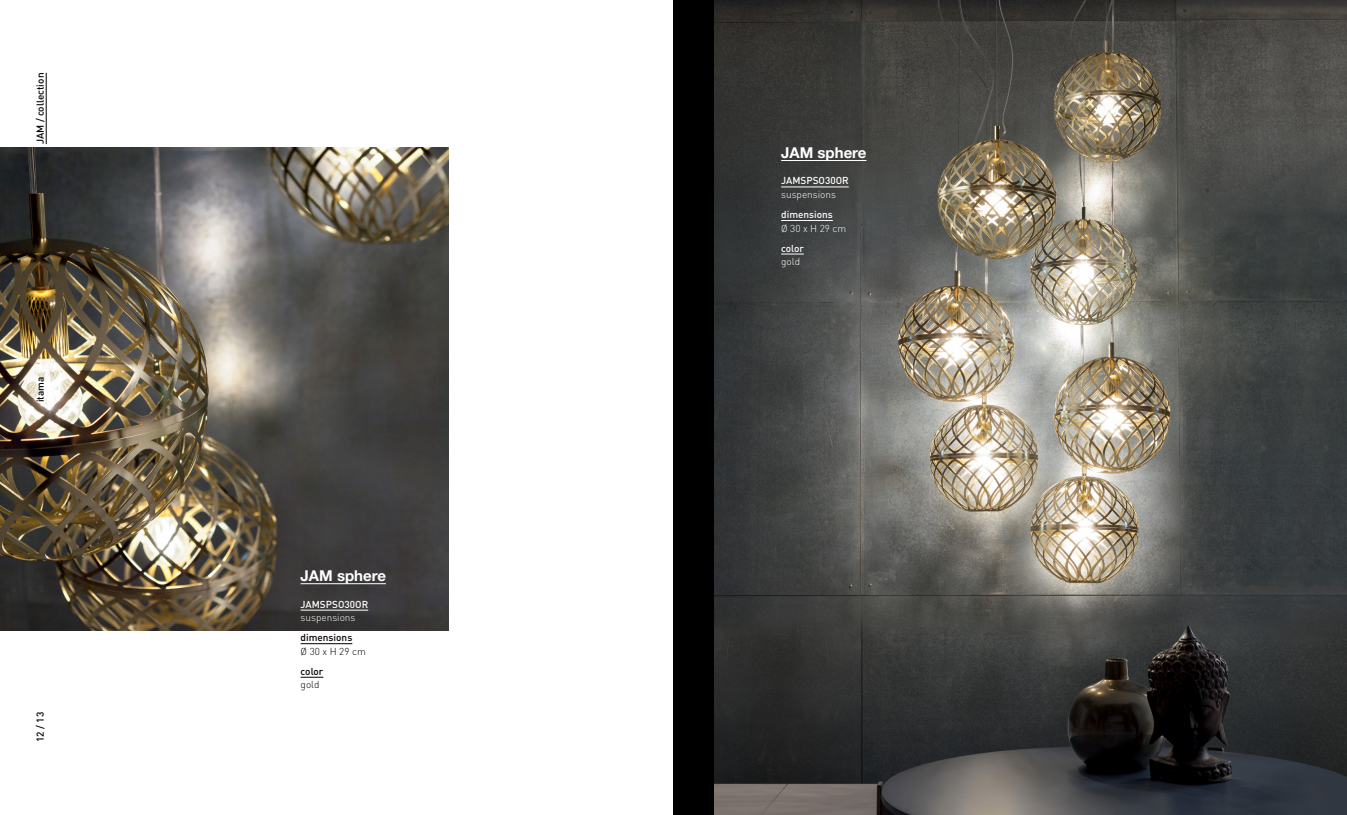
<style>
.page{position:relative;width:1347px;height:815px;background:#fff}
.page>*{position:absolute;margin:0;border:0;box-sizing:border-box;transform-origin:0 0}
.t1{font:700 15px "Helvetica Neue LT Std";color:#fff}
.t2{font:500 10px "DIN";color:#000}
.t3{font:500 10px "DIN";color:#fff}
.t4{font:300 10px "DIN";color:#fff}
.t5{font:300 10px "DIN";color:#000}
</style>
<div class="page">
<div style="left:673px;top:0;width:41px;height:815px;background:#000"></div>
<img style="left:714px;top:0;width:632px;height:815px">
<img style="left:0;top:148px;width:448px;height:482px">
<hr style="left:301px;top:610px;width:67px;height:1px;background:#fff">
<hr style="left:301px;top:643px;width:51px;height:1px;background:#000">
<svg style="left:301px;top:677px;width:22px;height:1px"></svg>
<hr style="left:781px;top:187px;width:67px;height:1px;background:#fff">
<hr style="left:781px;top:220px;width:52px;height:1px;background:#fff">
<svg style="left:781px;top:254px;width:23px;height:1px"></svg>
<hr style="left:301px;top:583px;width:85px;height:1px;background:#fff">
<hr style="left:781px;top:160px;width:85px;height:1px;background:#fff">
<hr style="left:46px;top:73px;width:1px;height:71px;background:#000">
<p class="t2" style="left:34px;top:144px;width:73px;rotate:-90deg">JAM / collection</p>
<p class="t2" style="left:34px;top:402px;width:27px;rotate:-90deg">itama</p>
<p class="t2" style="left:34px;top:742px;width:31px;rotate:-90deg">12 / 13</p>
<h1 class="t1" style="left:301px;top:567px;width:87px">JAM sphere</h1>
<p class="t3" style="left:301px;top:598px;width:69px">JAMSPSO30OR</p>
<p class="t4" style="left:301px;top:611px;width:56px">suspensions</p>
<p class="t2" style="left:301px;top:631px;width:53px">dimensions</p>
<p class="t5" style="left:301px;top:645px;width:67px">Ø 30 x H 29 cm</p>
<p class="t2" style="left:301px;top:665px;width:24px">color</p>
<p class="t5" style="left:301px;top:678px;width:20px">gold</p>
<h1 class="t1" style="left:781px;top:143px;width:87px">JAM sphere</h1>
<p class="t3" style="left:781px;top:174px;width:69px">JAMSPSO30OR</p>
<p class="t4" style="left:781px;top:188px;width:56px">suspensions</p>
<p class="t3" style="left:781px;top:208px;width:53px">dimensions</p>
<p class="t4" style="left:781px;top:222px;width:67px">Ø 30 x H 29 cm</p>
<p class="t3" style="left:781px;top:242px;width:24px">color</p>
<p class="t4" style="left:781px;top:255px;width:20px">gold</p>
</div>
